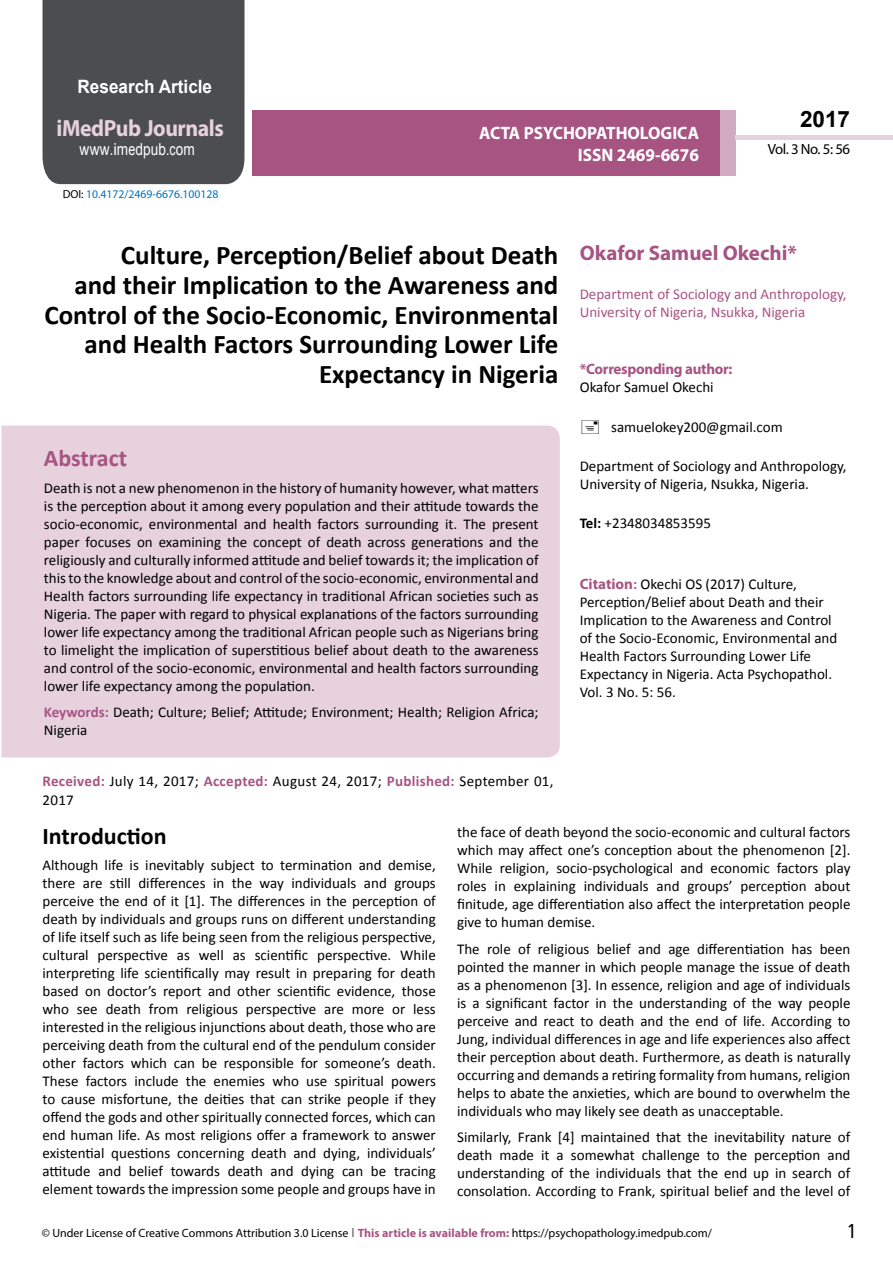
<style>
.page{position:relative;width:893px;height:1263px;background:#fff}
.page>*{position:absolute;margin:0;border:0;box-sizing:border-box;transform-origin:0 0}
.t1{font:700 27px/29.7px "Calibri";color:#000;text-align:right}
.t2{font:25.5px "Tunga";color:#000}
.t3{font:700 24px "Calibri";color:#000}
.t4{font:700 24px "Calibri";color:#a75483}
.t5{font:700 23.4px "Myriad Pro";letter-spacing:-.02em;color:#e6d1dd;scale:.93 1}
.t6{font:700 22.5px "Arial";color:#000}
.t7{font:700 21px "Myriad Pro";color:#a55483}
.t8{font:700 18.45px "Arial";color:#fff;scale:.93 1}
.t9{font:700 18px/21.6px "Myriad Pro";color:#fff;text-align:right;scale:.96 1}
.t10{font:16.5px "Arial";letter-spacing:.01em;color:#fff;scale:.83 1}
.t11{font:15px/18px "Calibri";color:#000;text-align:justify}
.t12{font:15px/18px "Calibri";color:#a75483}
.t13{font:15px/18.8px "Calibri";letter-spacing:.02em;color:#000}
.t14{font:700 15px "Myriad Pro";letter-spacing:-.02em;color:#a75483}
.t15{font:14.85px "Myriad Pro";letter-spacing:-.03em;color:#000}
.t16{font:12px "Myriad Pro";color:#000}
.t17{font:11.7px "Myriad Pro";color:#0072bc}
.s1{font-family:"Calibri"}
.s2{color:#000}
.s3{font-weight:700;color:#a75483}
.s4{font-weight:700}
.s5{font-family:"Myriad Pro";font-weight:700;color:#a75483}
.s6{font-family:"Tunga"}
</style>
<div class="page">
<div style="left:252px;top:110px;width:469px;height:66px;background:#a75483"></div>
<div style="left:720px;top:110px;width:16px;height:66px;background:#d2aac1"></div>
<div style="left:43px;top:0;width:201px;height:184px;background:#4c4d4f"></div>
<div style="left:736px;top:135px;width:157px;height:5px;background:#e6d1dd"></div>
<div style="left:1px;top:426px;width:559px;height:331px;background:#e6d1dd"></div>
<p class="t8" style="left:78px;top:74px;width:146px">Research Article</p>
<h3 class="t5" style="left:57px;top:113px;width:181px">iMedPub Journals</h3>
<p class="t10" style="left:80px;top:139px;width:140px">www<span class="s1">.</span>imedpub<span class="s1">.</span>com</p>
<p class="t17" style="left:63px;top:187px;width:157px"><span class="s2">DOI:</span> 10.4172/2469-6676.100128</p>
<p class="t9" style="left:479px;top:122px;width:230px">ACTA PSYCHOPATHOLOGICA<br>ISSN 2469-6676</p>
<h3 class="t6" style="left:800px;top:104px;width:52px">2017</h3>
<p class="t15" style="left:768px;top:140px;width:84px">Vol. 3 No. 5: 56</p>
<h1 class="t1" style="left:44px;top:240px;width:515px">Culture, Perception/Belief about Death<br>and their Implication to the Awareness and Control of the Socio-Economic, Environmental and Health Factors Surrounding Lower Life Expectancy in Nigeria</h1>
<h3 class="t4" style="left:44px;top:443px;width:85px">Abstract</h3>
<p class="t11" style="left:44px;top:479px;width:496px">Death is not a new phenomenon in the history of humanity however, what matters is the perception about it among every population and their attitude towards the socio-economic, environmental and health factors surrounding it. The present paper focuses on examining the concept of death across generations and the religiously and culturally informed attitude and belief towards it; the implication of this to the knowledge about and control of the socio-economic, environmental and Health factors surrounding life expectancy in traditional African societies such as Nigeria. The paper with regard to physical explanations of the factors surrounding lower life expectancy among the traditional African people such as Nigerians bring to limelight the implication of superstitious belief about death to the awareness and control of the socio-economic, environmental and health factors surrounding lower life expectancy among the population.</p>
<p class="t11" style="left:44px;top:703px;width:496px"><span class="s3">Keywords:</span> Death; Culture; Belief; Attitude; Environment; Health; Religion Africa;<br>Nigeria</p>
<p class="t13" style="left:43px;top:771px;width:513px"><span class="s3">Received:</span> July 14, 2017; <span class="s3">Accepted:</span> August 24, 2017; <span class="s3">Published:</span> September 01,<br>2017</p>
<h3 class="t7" style="left:580px;top:239px;width:219px">Okafor Samuel Okechi*</h3>
<p class="t12" style="left:580px;top:285px;width:268px">Department of Sociology and Anthropology,<br>University of Nigeria, Nsukka, Nigeria</p>
<p class="t14" style="left:580px;top:360px;width:154px">*Corresponding author:</p>
<p class="t11" style="left:580px;top:378px;width:136px">Okafor Samuel Okechi</p>
<p class="t11" style="left:611px;top:418px;width:173px">samuelokey200@gmail.com</p>
<p class="t11" style="left:580px;top:457px;width:268px">Department of Sociology and Anthropology,<br>University of Nigeria, Nsukka, Nigeria.</p>
<p class="t11" style="left:580px;top:514px;width:133px"><span class="s4">Tel:</span> +2348034853595</p>
<p class="t11" style="left:580px;top:575px;width:259px;text-align:left"><span class="s5">Citation</span><span class="s3">:</span> Okechi OS (2017) Culture, Perception/Belief about Death and their Implication to the Awareness and Control of the Socio-Economic, Environmental and Health Factors Surrounding Lower Life Expectancy in Nigeria. Acta Psychopathol.<br>Vol. 3 No. 5: 56.</p>
<h3 class="t3" style="left:43px;top:821px;width:126px">Introduction</h3>
<p class="t11" style="left:43px;top:856px;width:395px">Although life is inevitably subject to termination and demise, there are still differences in the way individuals and groups perceive the end of it [1]. The differences in the perception of death by individuals and groups runs on different understanding of life itself such as life being seen from the religious perspective, cultural perspective as well as scientific perspective. While interpreting life scientifically may result in preparing for death based on doctor’s report and other scientific evidence, those who see death from religious perspective are more or less interested in the religious injunctions about death, those who are perceiving death from the cultural end of the pendulum consider other factors which can be responsible for someone’s death.<br>These factors include the enemies who use spiritual powers to cause misfortune, the deities that can strike people if they offend the gods and other spiritually connected forces, which can end human life. As most religions offer a framework to answer existential questions concerning death and dying, individuals’ attitude and belief towards death and dying can be tracing element towards the impression some people and groups have in</p>
<p class="t11" style="left:457px;top:823px;width:395px">the face of death beyond the socio-economic and cultural factors which may affect one’s conception about the phenomenon [2].<br>While religion, socio-psychological and economic factors play roles in explaining individuals and groups’ perception about finitude, age differentiation also affect the interpretation people give to human demise.</p>
<p class="t11" style="left:457px;top:940px;width:395px">The role of religious belief and age differentiation has been pointed the manner in which people manage the issue of death as a phenomenon [3]. In essence, religion and age of individuals is a significant factor in the understanding of the way people perceive and react to death and the end of life. According to Jung, individual differences in age and life experiences also affect their perception about death. Furthermore, as death is naturally occurring and demands a retiring formality from humans, religion helps to abate the anxieties, which are bound to overwhelm the individuals who may likely see death as unacceptable.</p>
<p class="t11" style="left:457px;top:1128px;width:395px">Similarly, Frank [4] maintained that the inevitability nature of death made it a somewhat challenge to the perception and understanding of the individuals that the end up in search of consolation. According to Frank, spiritual belief and the level of</p>
<p class="t16" style="left:42px;top:1225px;width:672px">© Under License of Creative Commons Attribution 3.0 License <span class="s6">|</span> <span class="s3">This article is available from:</span> https://psychopathology.imedpub.com/</p>
<h2 class="t2" style="left:848px;top:1214px;width:9px">1</h2>
</div>
